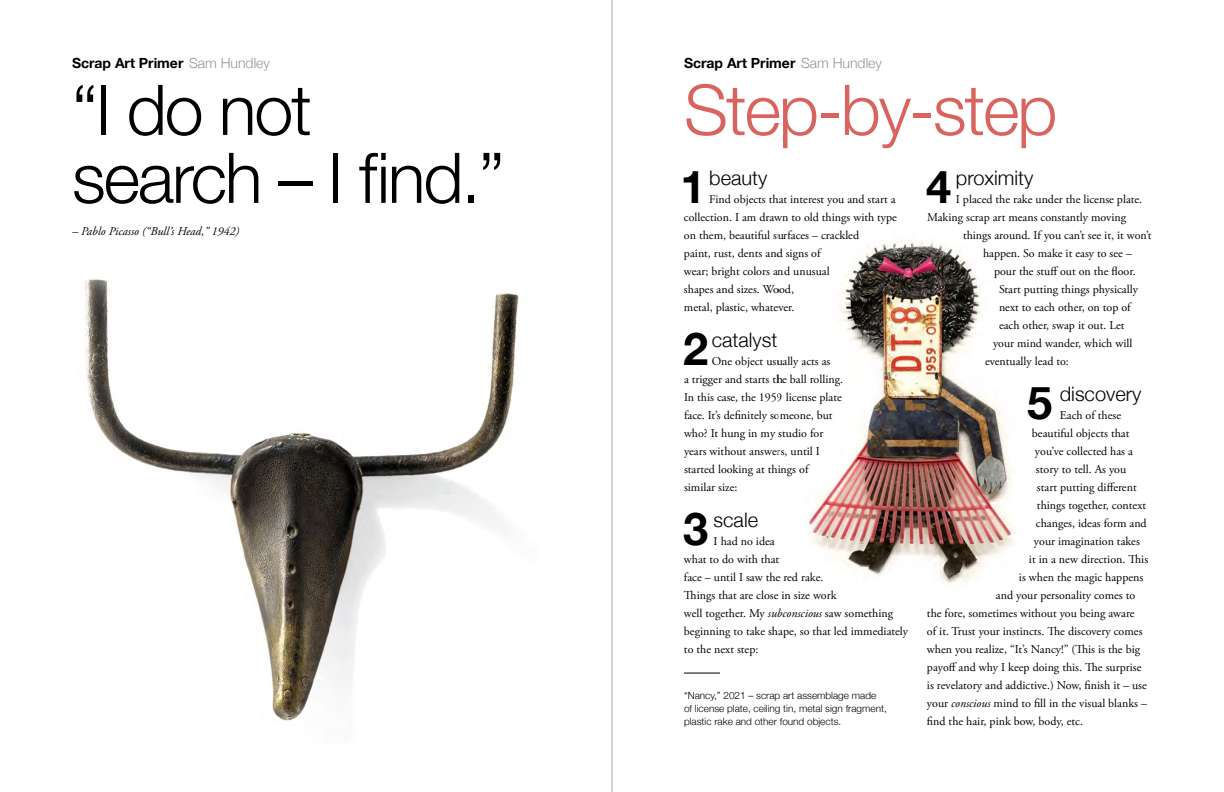
<style>
.page{position:relative;width:1224px;height:792px;background:#fff}
.page>*{position:absolute;margin:0;border:0;box-sizing:border-box;transform-origin:0 0}
.t1{font:300 70px "Helvetica Neue";letter-spacing:-.03em;color:#000}
.t2{font:300 70px "Helvetica Neue";letter-spacing:-.03em;color:#d9635f}
.t3{font:700 45.2px "Helvetica Neue";color:#000}
.t4{font:300 20px "Helvetica Neue";color:#000}
.t5{font:700 14px "Helvetica Neue";color:#000}
.t6{font:12px/18px "Adobe Garamond Pro";color:#000}
.t7{font:italic 12px "Adobe Garamond Pro";color:#000}
.t8{font:300 10px/13px "Helvetica Neue";color:#000}
.s1{font-weight:300;color:#939598}
.s2{font-style:italic}
</style>
<div class="page">
<img style="left:84px;top:278px;width:435px;height:443px">
<img style="left:807px;top:241px;width:208px;height:343px">
<hr style="left:684px;top:673px;width:36px;height:1px;background:#000">
<hr style="left:612px;top:0;width:1px;height:792px;background:#d1d3d4">
<p class="t5" style="left:72px;top:52px;width:200px">Scrap Art Primer <span class="s1">Sam Hundley</span></p>
<p class="t5" style="left:684px;top:52px;width:200px">Scrap Art Primer <span class="s1">Sam Hundley</span></p>
<h1 class="t1" style="left:72px;top:53px;width:241px">“I do not</h1>
<h1 class="t2" style="left:684px;top:53px;width:375px">Step-by-step</h1>
<h1 class="t1" style="left:72px;top:121px;width:434px">search – I find.”</h1>
<p class="t7" style="left:72px;top:224px;width:169px">– Pablo Picasso (“Bull’s Head,” 1942)</p>
<h2 class="t3" style="left:681px;top:151px;width:27px">1</h2>
<h3 class="t4" style="left:709px;top:161px;width:60px">beauty</h3>
<h2 class="t3" style="left:926px;top:151px;width:27px">4</h2>
<h3 class="t4" style="left:956px;top:161px;width:79px">proximity</h3>
<p class="t6" style="left:684px;top:190px;width:215px;text-indent:25px">Find objects that interest you and start a collection. I am drawn to old things with type on them, beautiful surfaces – crackled<br>paint, rust, dents and signs of<br>wear; bright colors and unusual<br>shapes and sizes. Wood,<br>metal, plastic, whatever.</p>
<h2 class="t3" style="left:683px;top:313px;width:27px">2</h2>
<h3 class="t4" style="left:712px;top:323px;width:67px">catalyst</h3>
<p class="t6" style="left:927px;top:190px;width:217px;text-indent:29px">I placed the rake under the license plate.<br>Making scrap art means constantly moving</p>
<p class="t6" style="left:963px;top:226px;width:190px;text-align:center">things around. If you can’t see it, it won’t happen. So make it easy to see –</p>
<p class="t6" style="left:994px;top:262px;width:143px">pour the stuff out on the floor.</p>
<p class="t6" style="left:999px;top:280px;width:140px">Start putting things physically</p>
<p class="t6" style="left:999px;top:298px;width:133px">next to each other, on top of</p>
<p class="t6" style="left:999px;top:316px;width:127px">each other, swap it out. Let</p>
<p class="t6" style="left:993px;top:334px;width:141px">your mind wander, which will</p>
<p class="t6" style="left:985px;top:352px;width:85px">eventually lead to:</p>
<h2 class="t3" style="left:1027px;top:367px;width:27px">5</h2>
<h3 class="t4" style="left:1060px;top:377px;width:83px">discovery</h3>
<p class="t6" style="left:684px;top:352px;width:161px;text-indent:28px">One object usually acts as<br>a trigger and starts the ball rolling.<br>In this case, the 1959 license plate face. It’s definitely someone, but who? It hung in my studio for years without answers, until I started looking at things of<br>similar size:</p>
<h2 class="t3" style="left:683px;top:493px;width:27px">3</h2>
<h3 class="t4" style="left:714px;top:503px;width:46px">scale</h3>
<p class="t6" style="left:1060px;top:406px;width:63px">Each of these</p>
<p class="t6" style="left:1032px;top:424px;width:99px">beautiful objects that</p>
<p class="t6" style="left:1035px;top:442px;width:100px">you’ve collected has a</p>
<p class="t6" style="left:1036px;top:460px;width:92px">story to tell. As you</p>
<p class="t6" style="left:1037px;top:478px;width:101px">start putting different</p>
<p class="t6" style="left:1037px;top:496px;width:111px">things together, context</p>
<p class="t6" style="left:1036px;top:514px;width:112px">changes, ideas form and</p>
<p class="t6" style="left:1034px;top:532px;width:107px">your imagination takes</p>
<p class="t6" style="left:1029px;top:550px;width:121px">it in a new direction. This</p>
<p class="t6" style="left:1019px;top:568px;width:126px">is when the magic happens</p>
<p class="t6" style="left:996px;top:586px;width:141px">and your personality comes to</p>
<p class="t6" style="left:927px;top:604px;width:209px">the fore, sometimes without you being aware</p>
<p class="t6" style="left:927px;top:622px;width:217px">of it. Trust your instincts. The discovery comes</p>
<p class="t6" style="left:927px;top:640px;width:215px">when you realize, “It’s Nancy!” (This is the big</p>
<p class="t6" style="left:927px;top:658px;width:216px">payoff and why I keep doing this. The surprise</p>
<p class="t6" style="left:927px;top:676px;width:221px">is revelatory and addictive.) Now, finish it – use</p>
<p class="t6" style="left:927px;top:694px;width:222px">your <span class="s2">conscious</span> mind to fill in the visual blanks –</p>
<p class="t6" style="left:927px;top:712px;width:158px">find the hair, pink bow, body, etc.</p>
<p class="t6" style="left:684px;top:532px;width:226px;text-indent:30px">I had no idea<br>what to do with that<br>face – until I saw the red rake.<br>Things that are close in size work<br>well together. My <span class="s2">subconscious</span> saw something beginning to take shape, so that led immediately to the next step:</p>
<p class="t8" style="left:684px;top:688px;width:204px">“Nancy,” 2021 – scrap art assemblage made of license plate, ceiling tin, metal sign fragment, plastic rake and other found objects.</p>
</div>
